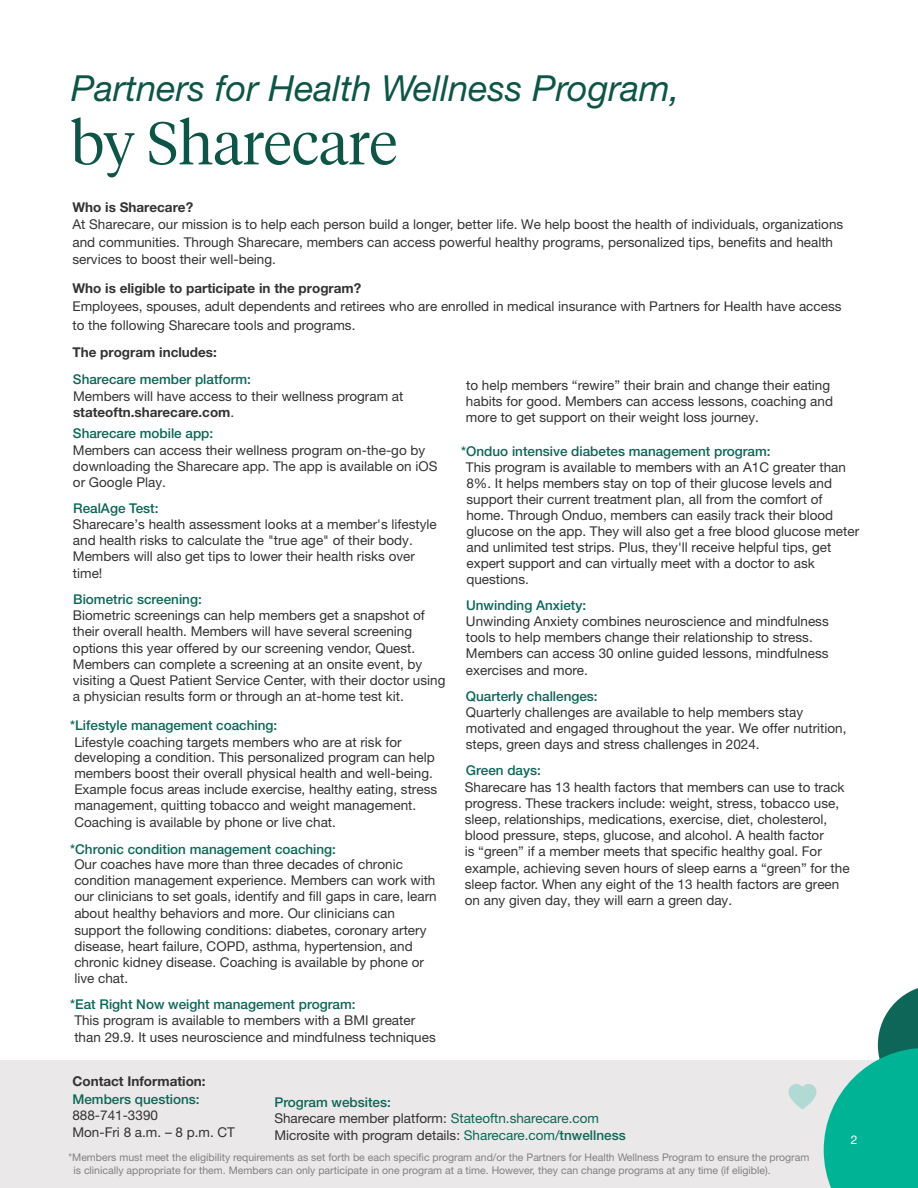
<style>
.page{position:relative;width:918px;height:1188px;background:#fff}
.page>*{position:absolute;margin:0;border:0;box-sizing:border-box;transform-origin:0 0}
.t1{font:300 60px "Tiempos Headline";color:#0e5547}
.t2{font:italic 36px "Helvetica Neue LT Pro";color:#0e5547}
.key_features_paragraph{font:13.5px/16.2px "Helvetica Neue LT Pro";color:#323332}
.headers{font:500 13.5px "Helvetica Neue LT Pro";color:#0d6658}
.headers-2{font:700 13.5px "Helvetica Neue LT Pro";color:#323332}
.t3{font:12px "Helvetica Neue LT Pro";color:#fff}
.t4{font:10.5px/12.6px "Helvetica Neue LT Pro";color:#828082}
.s1{font-weight:700}
.s2{font-weight:500;color:#0d6658}
.s3{color:#0d6658}
</style>
<div class="page">
<div style="left:0;top:1061px;width:918px;height:127px;background:#eae8e8"></div>
<svg style="left:824px;top:988px;width:94px;height:200px"></svg>
<svg style="left:789px;top:1084px;width:28px;height:26px"></svg>
<p class="t2" style="left:71px;top:66px;width:610px">Partners for Health Wellness Program,</p>
<p class="t1" style="left:71px;top:102px;width:327px">by Sharecare</p>
<p class="key_features_paragraph" style="left:72px;top:198px;width:772px;line-height:17.4px"><span class="s1">Who is Sharecare?<br></span>At Sharecare, our mission is to help each person build a longer, better life. We help boost the health of individuals, organizations and communities. Through Sharecare, members can access powerful healthy programs, personalized tips, benefits and health services to boost their well-being.</p>
<p class="key_features_paragraph" style="left:72px;top:279px;width:771px;line-height:18.5px"><span class="s1">Who is eligible to participate in the program?<br></span>Employees, spouses, adult dependents and retirees who are enrolled in medical insurance with Partners for Health have access to the following Sharecare tools and programs.</p>
<p class="headers-2" style="left:72px;top:344px;width:146px">The program includes:</p>
<p class="key_features_paragraph" style="left:73px;top:371px;width:332px"><span class="s2">Sharecare member platform:<br></span>Members will have access to their wellness program at <span class="s1">stateoftn.sharecare.com</span>.</p>
<p class="key_features_paragraph" style="left:73px;top:425px;width:366px"><span class="s2">Sharecare mobile app:<br></span>Members can access their wellness program on-the-go by downloading the Sharecare app. The app is available on iOS or Google Play.</p>
<p class="key_features_paragraph" style="left:73px;top:500px;width:365px"><span class="s2">RealAge Test:<br></span>Sharecare’s health assessment looks at a member's lifestyle and health risks to calculate the "true age" of their body.<br>Members will also get tips to lower their health risks over time!</p>
<p class="key_features_paragraph" style="left:73px;top:591px;width:374px"><span class="s2">Biometric screening:<br></span>Biometric screenings can help members get a snapshot of their overall health. Members will have several screening options this year offered by our screening vendor, Quest.<br>Members can complete a screening at an onsite event, by visiting a Quest Patient Service Center, with their doctor using a physician results form or through an at-home test kit.</p>
<p class="key_features_paragraph" style="left:74px;top:717px;width:364px;text-indent:-4px"><span class="s2">*Lifestyle management coaching:<br></span>Lifestyle coaching targets members who are at risk for developing a condition. This personalized program can help members boost their overall physical health and well-being.<br>Example focus areas include exercise, healthy eating, stress management, quitting tobacco and weight management.<br>Coaching is available by phone or live chat.</p>
<p class="key_features_paragraph" style="left:74px;top:840px;width:364px;text-indent:-4px"><span class="s2">*Chronic condition management coaching:<br></span>Our coaches have more than three decades of chronic condition management experience. Members can work with our clinicians to set goals, identify and fill gaps in care, learn about healthy behaviors and more. Our clinicians can support the following conditions: diabetes, coronary artery disease, heart failure, COPD, asthma, hypertension, and chronic kidney disease. Coaching is available by phone or live chat.</p>
<p class="key_features_paragraph" style="left:74px;top:996px;width:363px;text-indent:-4px"><span class="s2">*Eat Right Now weight management program:<br></span>This program is available to members with a BMI greater than 29.9. It uses neuroscience and mindfulness techniques</p>
<p class="key_features_paragraph" style="left:466px;top:377px;width:369px">to help members “rewire” their brain and change their eating habits for good. Members can access lessons, coaching and more to get support on their weight loss journey.</p>
<p class="headers" style="left:461px;top:443px;width:311px">*Onduo intensive diabetes management program:</p>
<p class="key_features_paragraph" style="left:466px;top:459px;width:395px">This program is available to members with an A1C greater than 8%. It helps members stay on top of their glucose levels and support their current treatment plan, all from the comfort of home. Through Onduo, members can easily track their blood glucose on the app. They will also get a free blood glucose meter and unlimited test strips. Plus, they'll receive helpful tips, get expert support and can virtually meet with a doctor to ask questions.</p>
<p class="headers" style="left:466px;top:597px;width:122px">Unwinding Anxiety:</p>
<p class="key_features_paragraph" style="left:466px;top:613px;width:364px">Unwinding Anxiety combines neuroscience and mindfulness tools to help members change their relationship to stress.<br>Members can access 30 online guided lessons, mindfulness exercises and more.</p>
<p class="headers" style="left:466px;top:688px;width:133px">Quarterly challenges:</p>
<p class="key_features_paragraph" style="left:466px;top:704px;width:382px">Quarterly challenges are available to help members stay motivated and engaged throughout the year. We offer nutrition, steps, green days and stress challenges in 2024.</p>
<p class="headers" style="left:466px;top:762px;width:77px">Green days:</p>
<p class="key_features_paragraph" style="left:465px;top:778px;width:386px">Sharecare has 13 health factors that members can use to track progress. These trackers include: weight, stress, tobacco use, sleep, relationships, medications, exercise, diet, cholesterol, blood pressure, steps, glucose, and alcohol. A health factor<br>is “green” if a member meets that specific healthy goal. For example, achieving seven hours of sleep earns a “green” for the sleep factor. When any eight of the 13 health factors are green on any given day, they will earn a green day.</p>
<p class="headers-2" style="left:72px;top:1073px;width:135px">Contact Information:</p>
<p class="headers" style="left:72px;top:1091px;width:129px">Members questions:</p>
<p class="key_features_paragraph" style="left:72px;top:1107px;width:87px">888-741-3390</p>
<p class="key_features_paragraph" style="left:72px;top:1123px;width:164px">Mon-Fri 8 a.m. – 8 p.m. CT</p>
<p class="headers" style="left:274px;top:1094px;width:118px">Program websites:</p>
<p class="key_features_paragraph" style="left:274px;top:1110px;width:326px">Sharecare member platform: <span class="s3">Stateoftn.sharecare.com</span></p>
<p class="key_features_paragraph" style="left:274px;top:1126px;width:353px">Microsite with program details: <span class="s3">Sharecare.com/</span><span class="s2">tnwellness</span></p>
<p class="t4" style="left:74px;top:1151px;width:737px;text-indent:-5px">*Members must meet the eligibility requirements as set forth be each specific program and/or the Partners for Health Wellness Program to ensure the program is clinically appropriate for them. Members can only participate in one program at a time. However, they can change programs at any time (if eligible).</p>
<p class="t3" style="left:851px;top:1132px;width:8px">2</p>
</div>
